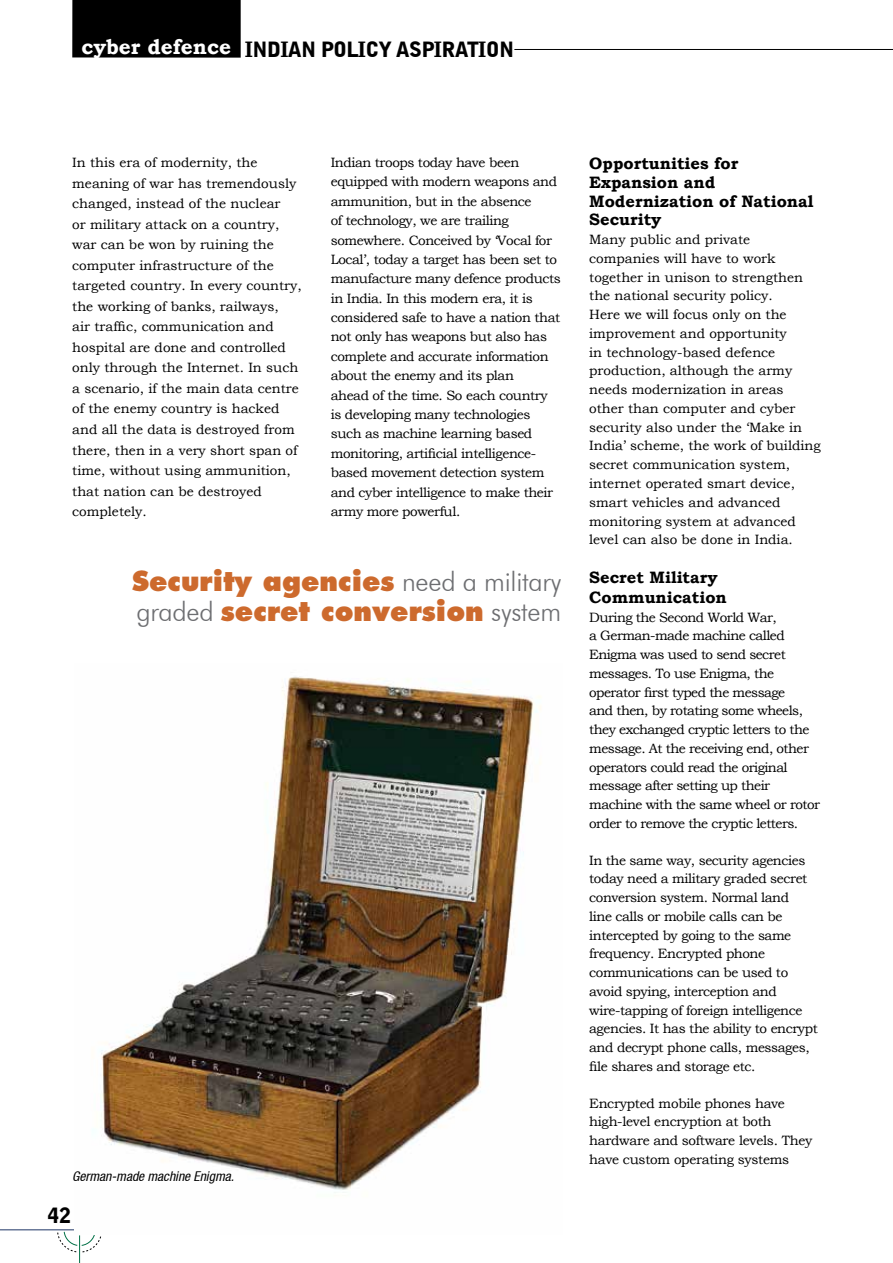
<style>
.page{position:relative;width:893px;height:1263px;background:#fff}
.page>*{position:absolute;margin:0;border:0;box-sizing:border-box;transform-origin:0 0}
.t1{font:800 27px/30px "Futura";color:#cd6a2d}
.t2{font:900 21px "Bell Gothic BT";letter-spacing:-.03em;color:#000}
.t3{font:700 16.5px/18.8px "Bookman Old Style";color:#000}
.t4{font:13.5px/18.8px "Bookman Old Style";letter-spacing:-.03em;color:#000}
.t5{font:13.5px/20.5px "Bookman Old Style";color:#000}
.t6{font:13.5px "Heavenetica Cond 5 Obl SH";color:#000}
.s1{font-family:"Bookman Old Style";font-weight:700;color:#fff}
.s2{font-family:"Futura BT";font-weight:300;color:#6d6e71}
</style>
<div class="page">
<hr style="left:0;top:1229px;width:74px;height:1px;background:#1e3565">
<svg style="left:57px;top:1229px;width:44px;height:34px"></svg>
<hr style="left:515px;top:49px;width:378px;height:1px;background:#000">
<div style="left:72px;top:0;width:169px;height:58px;background:#000"></div>
<img style="left:74px;top:676px;width:467px;height:559px">
<h2 class="t2" style="left:81px;top:36px;width:434px"><span class="s1">cyber defence</span> INDIAN POLICY ASPIRATION</h2>
<p class="t5" style="left:72px;top:152px;width:231px">In this era of modernity, the meaning of war has tremendously changed, instead of the nuclear<br>or military attack on a country, war can be won by ruining the computer infrastructure of the targeted country. In every country, the working of banks, railways,<br>air traffic, communication and hospital are done and controlled only through the Internet. In such a scenario, if the main data centre of the enemy country is hacked and all the data is destroyed from there, then in a very short span of time, without using ammunition, that nation can be destroyed completely.</p>
<p class="t4" style="left:331px;top:153px;width:232px;line-height:19.4px">Indian troops today have been equipped with modern weapons and ammunition, but in the absence<br>of technology, we are trailing somewhere. Conceived by ‘Vocal for<br>Local’, today a target has been set to manufacture many defence products in India. In this modern era, it is considered safe to have a nation that not only has weapons but also has complete and accurate information about the enemy and its plan<br>ahead of the time. So each country is developing many technologies such as machine learning based monitoring, artificial intelligence&shy;based movement detection system and cyber intelligence to make their army more powerful.</p>
<h1 class="t1" style="left:132px;top:566px;width:431px">Security agencies <span class="s2">need a military graded</span> secret conversion <span class="s2">system</span></h1>
<p class="t6" style="left:72px;top:1167px;width:163px">German-made machine Enigma.</p>
<h2 class="t2" style="left:48px;top:1202px;width:25px">42</h2>
<p class="t3" style="left:589px;top:154px;width:226px">Opportunities for<br>Expansion and<br>Modernization of National<br>Security</p>
<p class="t5" style="left:589px;top:230px;width:233px;line-height:18.8px">Many public and private companies will have to work together in unison to strengthen the national security policy.<br>Here we will focus only on the improvement and opportunity<br>in technology-based defence production, although the army needs modernization in areas other than computer and cyber security also under the ‘Make in<br>India’ scheme, the work of building secret communication system, internet operated smart device, smart vehicles and advanced monitoring system at advanced level can also be done in India.</p>
<p class="t3" style="left:589px;top:567px;width:139px;line-height:20.2px">Secret Military<br>Communication</p>
<p class="t4" style="left:589px;top:608px;width:232px">During the Second World War,<br>a German-made machine called<br>Enigma was used to send secret messages. To use Enigma, the operator first typed the message<br>and then, by rotating some wheels, they exchanged cryptic letters to the message. At the receiving end, other operators could read the original message after setting up their machine with the same wheel or rotor order to remove the cryptic letters.</p>
<p class="t4" style="left:589px;top:851px;width:230px">In the same way, security agencies today need a military graded secret conversion system. Normal land<br>line calls or mobile calls can be intercepted by going to the same frequency. Encrypted phone communications can be used to avoid spying, interception and wire-tapping of foreign intelligence agencies. It has the ability to encrypt and decrypt phone calls, messages, file shares and storage etc.</p>
<p class="t4" style="left:589px;top:1094px;width:225px">Encrypted mobile phones have high-level encryption at both hardware and software levels. They have custom operating systems</p>
</div>
